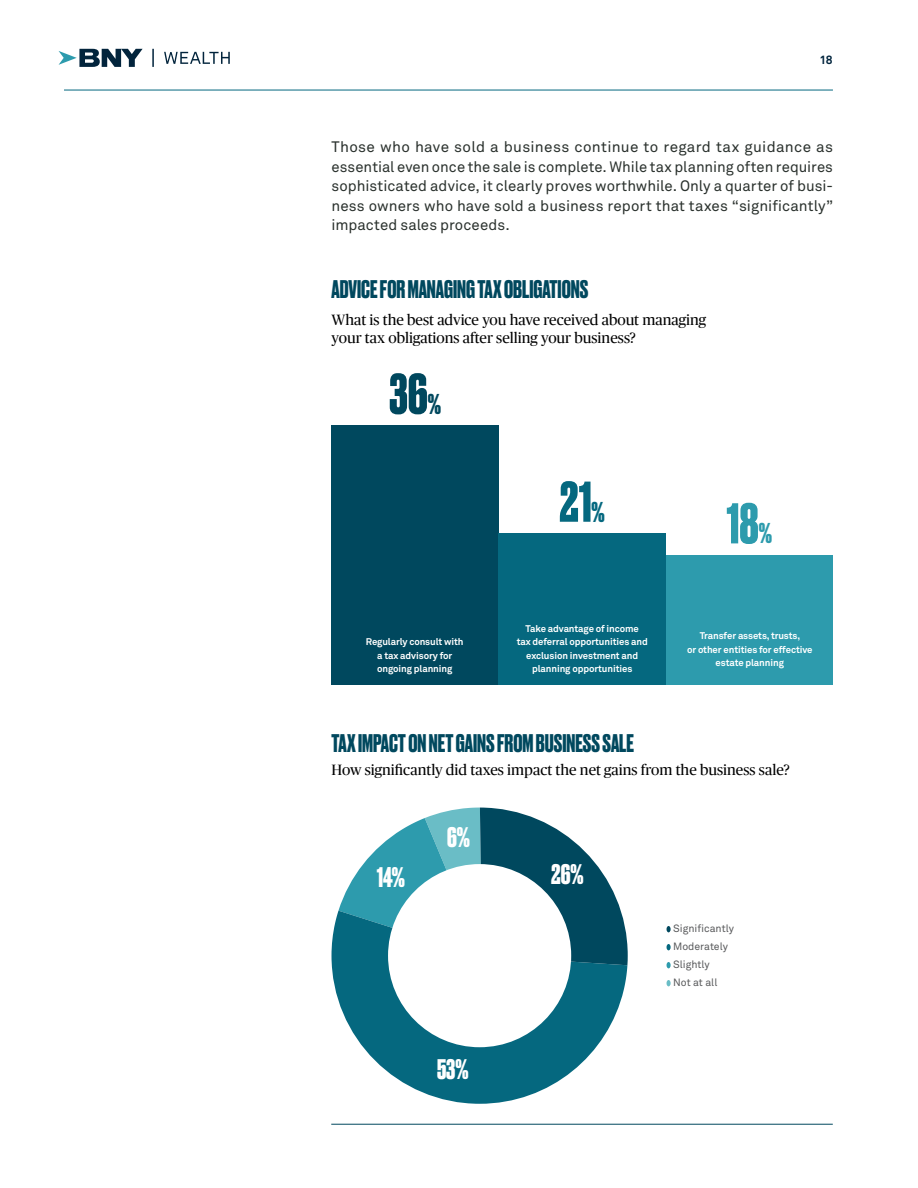
<style>
.page{position:relative;width:918px;height:1188px;background:#fff}
.page>*{position:absolute;margin:0;border:0;box-sizing:border-box;transform-origin:0 0}
.t1{font:700 54px "Druk";color:#00485e}
.t2{font:700 54px "Druk";color:#05687f}
.t3{font:700 54px "Druk";color:#2d9bad}
.t4{font:700 26.7px "Druk";color:#fff}
.t5{font:700 24px "Druk";color:#00485e}
.t6{font:15px/19.5px "Akkurat Pro";letter-spacing:.005em;color:#2a312d;text-align:justify}
.t7{font:15px/18px "Publico Pro";color:#000}
.t8{font:700 12px "Akkurat Pro";color:#00243d}
.t9{font:10.5px "Akkurat Pro";color:#58595b}
.t10{font:700 9.6px/13.5px "Akkurat Pro";letter-spacing:-.01em;color:#fff;text-align:center}
.s1{font-size:27px}
</style>
<div class="page">
<svg style="left:59px;top:49px;width:171px;height:18px"></svg>
<hr style="left:64px;top:90px;width:769px;height:1px;background:#05687f">
<svg style="left:667px;top:962px;width:4px;height:6px"></svg>
<svg style="left:667px;top:926px;width:4px;height:6px"></svg>
<svg style="left:667px;top:980px;width:4px;height:6px"></svg>
<svg style="left:667px;top:944px;width:4px;height:6px"></svg>
<svg style="left:332px;top:912px;width:295px;height:192px;fill:#05687f"></svg>
<svg style="left:338px;top:808px;width:290px;height:163px"></svg>
<div style="left:388px;top:864px;width:183px;height:183px;background:#fff;border-radius:50%"></div>
<div style="left:332px;top:425px;width:167px;height:260px;background:#00485e"></div>
<div style="left:666px;top:555px;width:167px;height:130px;background:#2d9bad"></div>
<div style="left:499px;top:533px;width:167px;height:152px;background:#05687f"></div>
<hr style="left:331px;top:1124px;width:502px;height:1px;background:#00485e">
<p class="t8" style="left:819px;top:52px;width:15px">18</p>
<p class="t6" style="left:331px;top:137px;width:503px">Those who have sold a business continue to regard tax guidance as essential even once the sale is complete. While tax planning often requires sophisticated advice, it clearly proves worthwhile. Only a quarter of busi&shy;ness owners who have sold a business report that taxes “significantly” impacted sales proceeds.</p>
<h3 class="t5" style="left:332px;top:272px;width:258px">ADVICE FOR MANAGING TAX OBLIGATIONS</h3>
<p class="t7" style="left:332px;top:310px;width:376px">What is the best advice you have received about managing your tax obligations after selling your business?</p>
<h1 class="t1" style="left:389px;top:357px;width:53px">36<span class="s1">%</span></h1>
<p class="t10" style="left:366px;top:635px;width:99px">Regularly consult with a tax advisory for ongoing planning</p>
<h1 class="t2" style="left:559px;top:465px;width:47px">21<span class="s1">%</span></h1>
<h1 class="t3" style="left:726px;top:486px;width:47px">18<span class="s1">%</span></h1>
<p class="t10" style="left:517px;top:622px;width:133px">Take advantage of income<br>tax deferral opportunities and exclusion investment and planning opportunities</p>
<p class="t10" style="left:687px;top:629px;width:127px">Transfer assets, trusts,<br>or other entities for effective estate planning</p>
<h3 class="t5" style="left:332px;top:726px;width:304px">TAX IMPACT ON NET GAINS FROM BUSINESS SALE</h3>
<p class="t7" style="left:332px;top:760px;width:460px">How significantly did taxes impact the net gains from the business sale?</p>
<h2 class="t4" style="left:377px;top:859px;width:30px">14%</h2>
<h2 class="t4" style="left:447px;top:819px;width:24px">6%</h2>
<h2 class="t4" style="left:437px;top:1051px;width:33px">53%</h2>
<h2 class="t4" style="left:551px;top:856px;width:34px">26%</h2>
<p class="t9" style="left:673px;top:923px;width:62px">Significantly</p>
<p class="t9" style="left:673px;top:941px;width:56px">Moderately</p>
<p class="t9" style="left:673px;top:959px;width:38px">Slightly</p>
<p class="t9" style="left:673px;top:977px;width:46px">Not at all</p>
</div>
